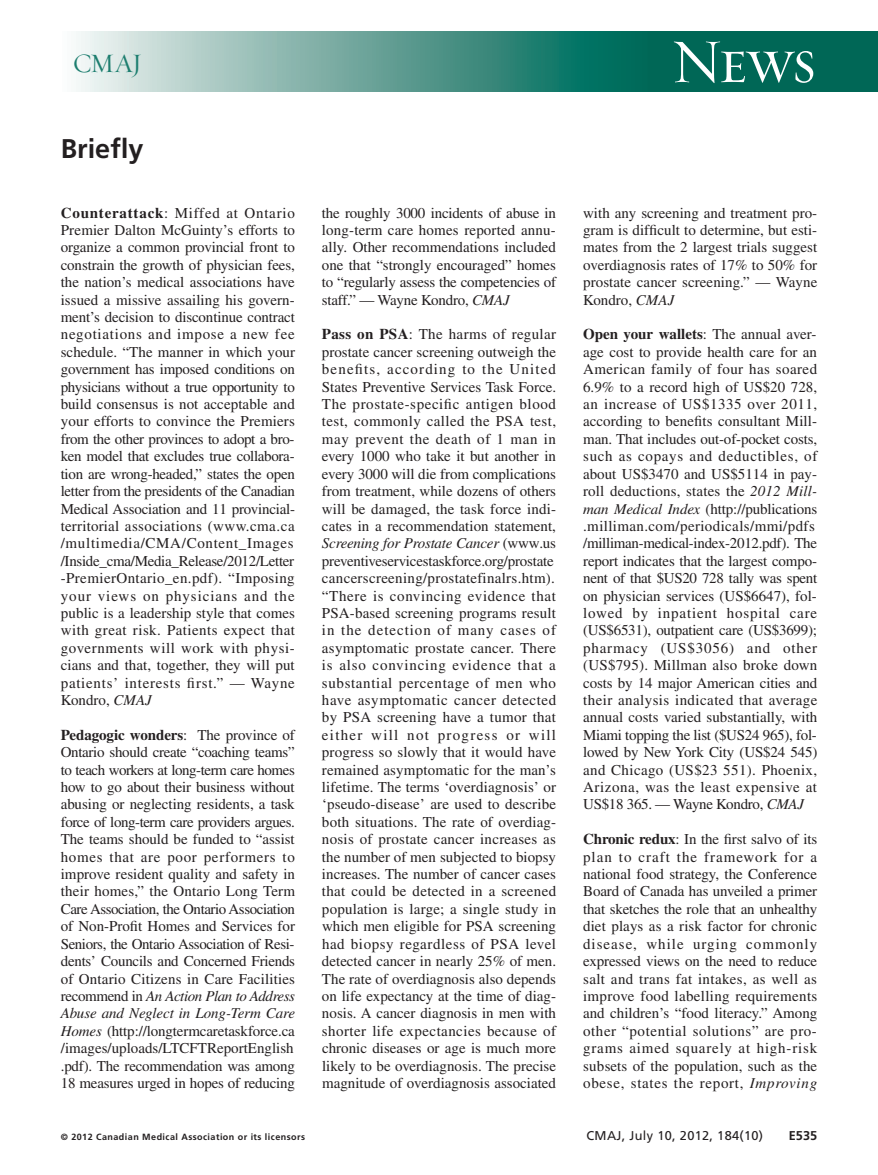
<style>
.page{position:relative;width:878px;height:1175px;background:#fff}
.page>*{position:absolute;margin:0;border:0;box-sizing:border-box;transform-origin:0 0}
.t1{font:63px "Requiem Display HTF Small Caps";color:#fff}
.t2{font:700 27px "Frutiger LT Std";color:#231f20}
.t3{font:27px "Requiem Display HTF Roman";color:#1d7e6f}
.t4{font:15px/17.4px "Times LT Std";letter-spacing:.005em;color:#231f20;text-align:justify}
.t5{font:12.75px "Frutiger LT Std";letter-spacing:.025em;color:#231f20}
.t6{font:700 12.75px "Frutiger LT Std";color:#231f20}
.t7{font:700 9px "Frutiger LT Std";letter-spacing:.05em;color:#231f20}
.s1{font-weight:700}
.s2{font-style:italic}
</style>
<div class="page">
<div style="left:618px;top:32px;width:260px;height:60px;background:#006756"></div>
<div style="left:61px;top:32px;width:586px;height:60px;background:linear-gradient(to right,#f5f3f2,#006150)"></div>
<h2 class="t3" style="left:73px;top:47px;width:71px">CMAJ</h2>
<h2 class="t2" style="left:61px;top:138px;width:84px">Briefly</h2>
<p class="t4" style="left:61px;top:205px;width:236px"><span class="s1">Counterattack</span>: Miffed at Ontario Premier Dalton McGuinty’s efforts to organize a common provincial front to constrain the growth of physician fees, the nation’s medical associations have issued a missive assailing his govern&shy;ment’s decision to discontinue contract negotiations and impose a new fee schedule. “The manner in which your government has imposed conditions on physicians without a true opportunity to build consensus is not acceptable and your efforts to convince the Premiers from the other provinces to adopt a bro&shy;ken model that excludes true collabora&shy;tion are wrong-headed,” states the open letter from the presidents of the Canadian Medical Association and 11 provincial&shy;territorial associations (www.cma .ca /multimedia/CMA/Content_Images /Inside_cma /Media_Release/2012/Letter -PremierOntario_en.pdf). “Imposing your views on physicians and the public is a leadership style that comes with great risk. Patients expect that governments will work with physi&shy;cians and that, together, they will put patients’ interests first.” — Wayne Kondro, <span class="s2">CMAJ</span></p>
<p class="t4" style="left:61px;top:727px;width:236px"><span class="s1">Pedagogic wonders</span>: The province of Ontario should create “coaching teams” to teach workers at long-term care homes how to go about their business without abusing or neglecting residents, a task force of long-term care providers argues.<br>The teams should be funded to “assist homes that are poor performers to improve resident quality and safety in their homes,” the Ontario Long Term Care Association, the Ontario Association of Non-Profit Homes and Services for Seniors, the Ontario Association of Resi&shy;dents’ Councils and Concerned Friends of Ontario Citizens in Care Facilities recommend in <span class="s2">An Action Plan to Address Abuse and Neglect in Long-Term Care Homes</span> (http://longtermcare task force .ca /images/uploads/LTCFT Report English .pdf). The recommendation was among 18 measures urged in hopes of reducing</p>
<h1 class="t1" style="left:670px;top:23px;width:147px">News</h1>
<p class="t4" style="left:322px;top:205px;width:235px">the roughly 3000 incidents of abuse in long-term care homes reported annu&shy;ally. Other recommendations included one that “strongly encouraged” homes to “regularly assess the competencies of staff.” — Wayne Kondro, <span class="s2">CMAJ</span></p>
<p class="t4" style="left:322px;top:327px;width:236px;text-align:left"><span class="s1">Pass on PSA</span>: The harms of regular prostate cancer screening outweigh the benefits, according to the United States Preventive Services Task Force.<br>The prostate-specific antigen blood test, commonly called the PSA test, may prevent the death of 1 man in every 1000 who take it but another in every 3000 will die from complications from treatment, while dozens of others will be damaged, the task force indi&shy;cates in a recommendation statement, <span class="s2">Screening for Prostate Cancer</span> (www .us preventiveservicestaskforce.org/prostate cancerscreening/prostatefinalrs.htm). “There is convincing evidence that PSA-based screening programs result in the detection of many cases of asymptomatic prostate cancer. There is also convincing evidence that a substantial percentage of men who have asymptomatic cancer detected by PSA screening have a tumor that either will not progress or will progress so slowly that it would have remained asymptomatic for the man’s lifetime. The terms ‘overdiagnosis’ or ‘pseudo-disease’ are used to describe both situations. The rate of overdiag&shy;nosis of prostate cancer increases as the number of men subjected to biopsy increases. The number of cancer cases that could be detected in a screened population is large; a single study in which men eligible for PSA screening had biopsy regardless of PSA level detected cancer in nearly 25% of men.<br>The rate of overdiagnosis also depends on life expectancy at the time of diag&shy;nosis. A cancer diagnosis in men with shorter life expectancies because of chronic diseases or age is much more likely to be overdiagnosis. The precise magnitude of overdiagnosis associated</p>
<p class="t4" style="left:583px;top:205px;width:236px">with any screening and treatment pro&shy;gram is difficult to determine, but esti&shy;mates from the 2 largest trials suggest overdiagnosis rates of 17% to 50% for prostate cancer screening.” — Wayne Kondro, <span class="s2">CMAJ</span></p>
<p class="t4" style="left:583px;top:327px;width:236px;text-align:left"><span class="s1">Open your wallets</span>: The annual aver&shy;age cost to provide health care for an American family of four has soared 6.9% to a record high of US$20 728, an increase of US$1335 over 2011, according to benefits consultant Mill&shy;man. That includes out-of-pocket costs, such as copays and deductibles, of about US$3470 and US$5114 in pay&shy;roll deductions, states the <span class="s2">2012 Mill&shy;man Medical Index</span> (http://publications .milliman.com/periodicals/mmi/pdfs /milliman-medical-index-2012.pdf). The report indicates that the largest compo&shy;nent of that $US20 728 tally was spent on physician services (US$6647), fol&shy;lowed by inpatient hospital care (US$6531), outpatient care (US$3699); pharmacy (US$3056) and other (US$795). Millman also broke down costs by 14 major American cities and their analysis indicated that average annual costs varied substantially, with Miami topping the list ($US24 965), fol&shy;lowed by New York City (US$24 545) and Chicago (US$23 551). Phoenix, Arizona, was the least expensive at US$18 365. — Wayne Kondro, <span class="s2">CMAJ</span></p>
<p class="t4" style="left:583px;top:832px;width:236px"><span class="s1">Chronic redux</span>: In the first salvo of its plan to craft the framework for a national food strategy, the Conference Board of Canada has unveiled a primer that sketches the role that an unhealthy diet plays as a risk factor for chronic disease, while urging commonly expressed views on the need to reduce salt and trans fat intakes, as well as improve food labelling requirements and children’s “food literacy.” Among other “potential solutions” are pro&shy;grams aimed squarely at high-risk subsets of the population, such as the obese, states the report, <span class="s2">Improving</span></p>
<p class="t7" style="left:61px;top:1132px;width:246px">© 2012 Canadian Medical Association or its licensors</p>
<p class="t5" style="left:586px;top:1130px;width:178px">CMAJ, July 10, 2012, 184(10)</p>
<p class="t6" style="left:788px;top:1130px;width:30px">E535</p>
</div>
